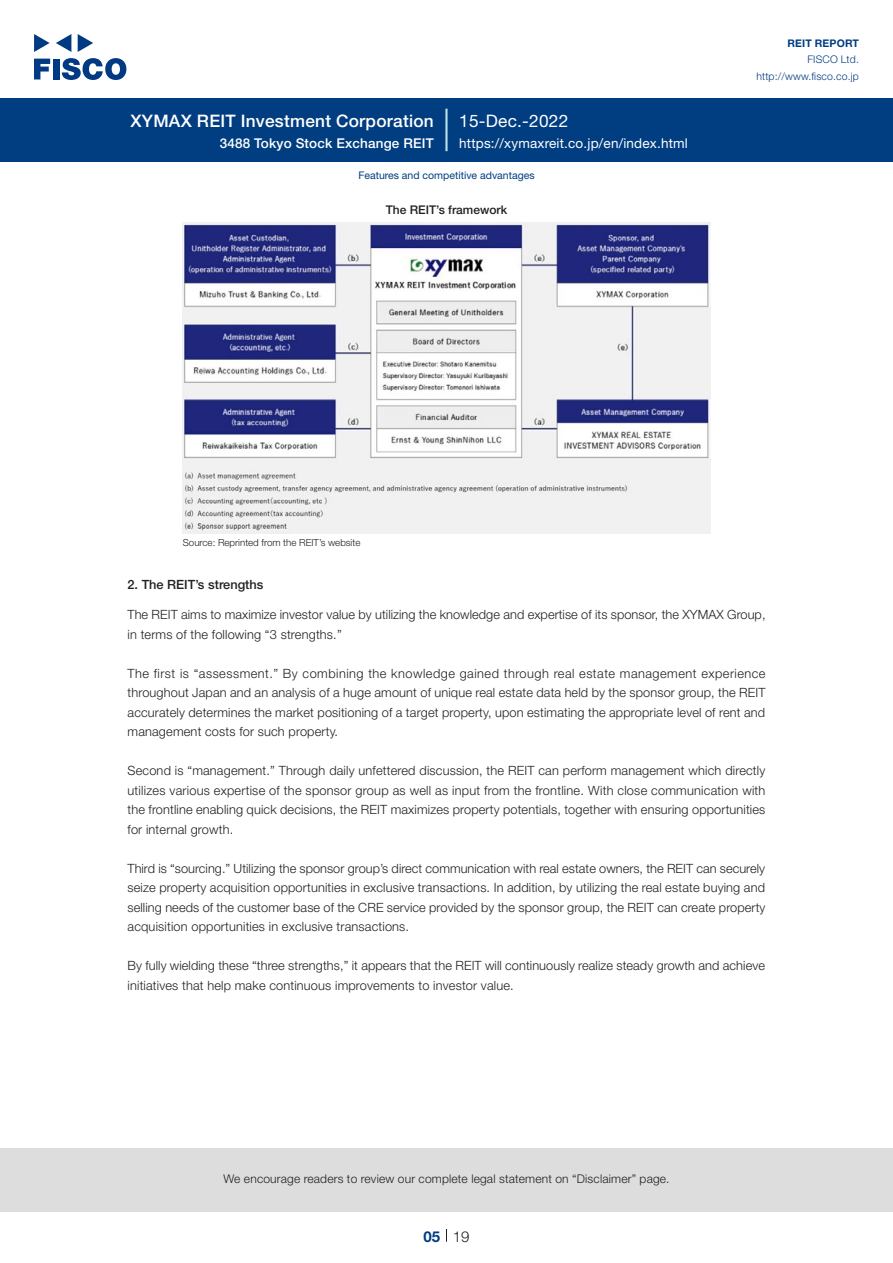
<style>
.page{position:relative;width:893px;height:1263px;background:#fff}
.page>*{position:absolute;margin:0;border:0;box-sizing:border-box;transform-origin:0 0}
.t1{font:500 17.25px "Helvetica Neue LT Std";letter-spacing:.015em;color:#fff}
.t2{font:17.25px "Helvetica Neue LT Std";letter-spacing:.015em;color:#fff}
.t3{font:300 15px "Helvetica Neue LT Std";color:#231f20}
.t4{font:700 15px "Helvetica Neue LT Std";color:#003d81}
.t5{font:13.5px "Helvetica Neue LT Std";letter-spacing:.015em;color:#fff}
.t6{font:500 13.5px "Helvetica Neue LT Std";letter-spacing:.015em;color:#fff}
.t7{font:300 12.75px/19.5px "Helvetica Neue LT Std";letter-spacing:.01em;color:#231f20;text-align:justify}
.t8{font:500 12.75px "Helvetica Neue LT Std";color:#231f20}
.t9{font:300 12px "Helvetica Neue LT Std";letter-spacing:.015em;color:#231f20}
.t10{font:500 12px "Helvetica Neue LT Std";color:#231f20}
.t11{font:10.5px "Helvetica Neue LT Std";color:#003d81}
.t12{font:300 10.5px/16.5px "Helvetica Neue LT Std";letter-spacing:.015em;color:#003d81;text-align:right}
.t13{font:700 10.5px "Helvetica Neue LT Std";letter-spacing:.015em;color:#003d81}
.t14{font:300 9.75px "Helvetica Neue LT Std";color:#231f20}
</style>
<div class="page">
<div style="left:0;top:1148px;width:893px;height:64px;background:#ddd"></div>
<svg style="left:34px;top:59px;width:16px;height:20px"></svg>
<div style="left:53px;top:59px;width:6px;height:20px;background:#003a83"></div>
<svg style="left:62px;top:58px;width:64px;height:22px"></svg>
<svg style="left:34px;top:34px;width:16px;height:18px"></svg>
<svg style="left:78px;top:34px;width:15px;height:18px"></svg>
<svg style="left:56px;top:34px;width:15px;height:18px"></svg>
<div style="left:0;top:98px;width:893px;height:64px;background:#003d81"></div>
<hr style="left:445px;top:109px;width:3px;height:42px;background:#bbe0e3">
<svg style="left:446px;top:1229px;width:1px;height:13px"></svg>
<img style="left:183px;top:223px;width:527px;height:311px">
<h1 class="t1" style="left:131px;top:110px;width:305px">XYMAX REIT Investment Corporation</h1>
<p class="t6" style="left:220px;top:135px;width:216px">3488 Tokyo Stock Exchange REIT</p>
<h1 class="t2" style="left:459px;top:110px;width:111px">15-Dec.-2022</h1>
<p class="t5" style="left:459px;top:135px;width:230px">https://xymaxreit.co j p. /en/index.html</p>
<p class="t11" style="left:358px;top:169px;width:178px">Features and competitive advantages</p>
<p class="t10" style="left:386px;top:203px;width:123px">The REIT s’ framework</p>
<p class="t13" style="left:787px;top:37px;width:73px">REIT REPORT</p>
<p class="t12" style="left:756px;top:51px;width:104px">FISCO Ltd. http://www.fisco.co j p.</p>
<p class="t14" style="left:183px;top:536px;width:179px">Source: Reprinted from the REIT s’ website</p>
<p class="t8" style="left:128px;top:577px;width:137px">2. The REIT s’ strengths</p>
<p class="t7" style="left:128px;top:605px;width:639px">The REIT aims to maximize investor value by utilizing the knowledge and expertise of its sponsor, the XYMAX Group, in terms of the following “3 strengths “.</p>
<p class="t7" style="left:128px;top:663px;width:640px">The first is “assessment.” By combining the knowledge gained through real estate management experience throughout Japan and an analysis of a huge amount of unique real estate data held by the sponsor group, the REIT accurately determines the market positioning of a target property, upon estimating the appropriate level of rent and management costs for such property.</p>
<p class="t7" style="left:128px;top:761px;width:639px">Second is “management.” Through daily unfettered discussion, the REIT can perform management which directly utilizes various expertise of the sponsor group as well as input from the frontline. With close communication with the frontline enabling quick decisions, the REIT maximizes property potentials, together with ensuring opportunities for internal growth.</p>
<p class="t7" style="left:128px;top:858px;width:639px">Third is “sourcing.” Utilizing the sponsor group s’ direct communication with real estate owners, the REIT can securely seize property acquisition opportunities in exclusive transactions In. addition, by utilizing the real estate buying and selling needs of the customer base of the CRE service provided by the sponsor group, the REIT can create property acquisition opportunities in exclusive transactions.</p>
<p class="t7" style="left:128px;top:956px;width:639px">By fully wielding these “three strengths,” it appears that the REIT will continuously realize steady growth and achieve initiatives that help make continuous improvements to investor value.</p>
<p class="t9" style="left:223px;top:1171px;width:448px">We encourage readers to review our complete legal statement on “Disclaimer” page.</p>
<p class="t4" style="left:423px;top:1227px;width:18px">05</p>
<p class="t3" style="left:453px;top:1227px;width:18px">19</p>
</div>
